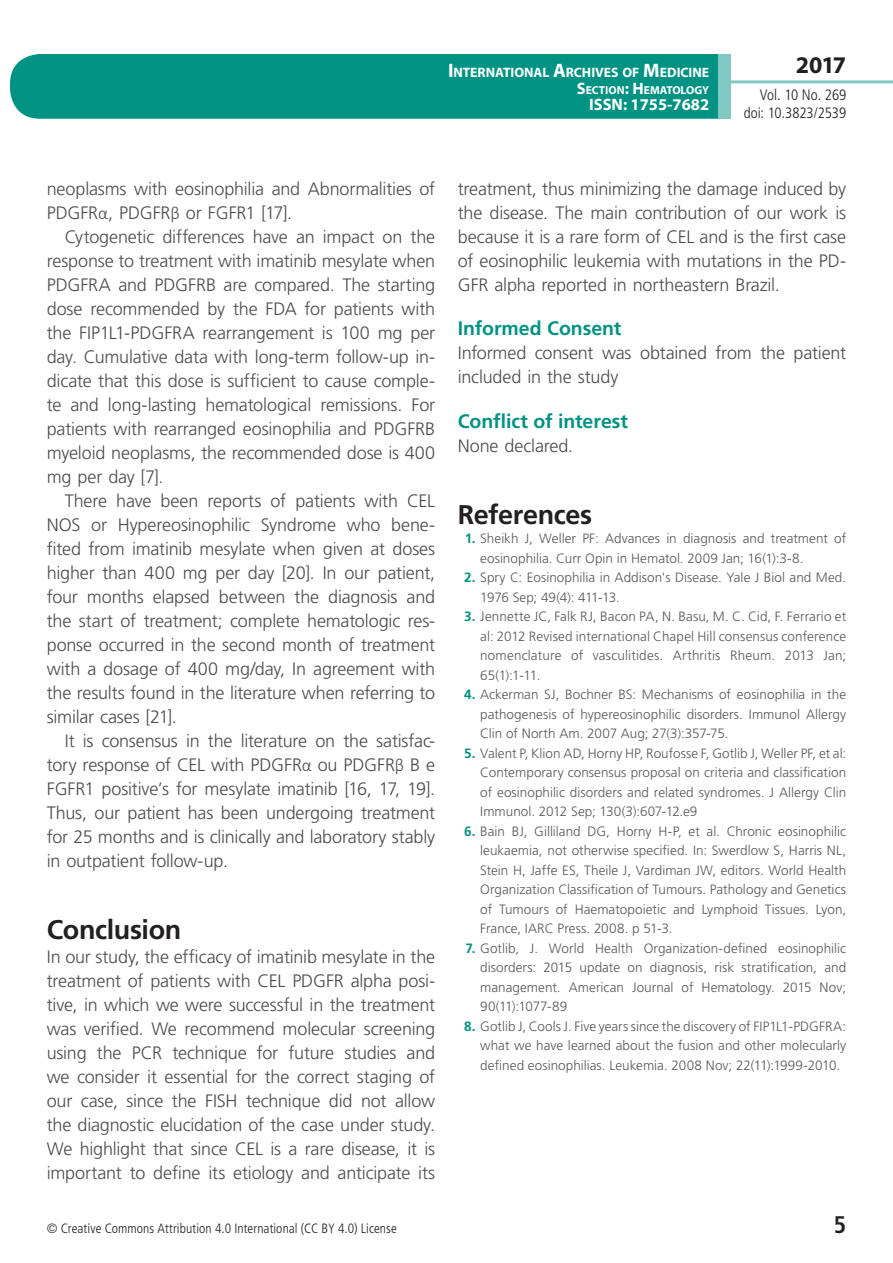
<style>
.page{position:relative;width:893px;height:1263px;background:#fff}
.page>*{position:absolute;margin:0;border:0;box-sizing:border-box;transform-origin:0 0}
.t1{font:700 27px "Frutiger LT Std";letter-spacing:-.015em;color:#231f20}
.t2{font:700 24px "Myriad Pro";color:#231f20}
.t3{font:700 condensed 24px "Frutiger LT Std";color:#231f20}
.t4{font:700 19.5px "Frutiger LT Std";letter-spacing:-.005em;color:#009384}
.t5{font:300 18px/24px "Frutiger LT Std";letter-spacing:-.01em;color:#4b4c4d;text-align:justify}
.t6{font:700 16.5px "Myriad Pro";color:#fff}
.t7{font:300 condensed 15px/18px "Frutiger LT Std";letter-spacing:-.005em;color:#231f20;text-align:right}
.t8{font:700 13.65px "Myriad Pro";letter-spacing:-.005em;color:#fff}
.t9{font:300 13.5px/19.5px "Frutiger LT Std";letter-spacing:.005em;color:#57585a;text-align:justify}
.t10{font:300 condensed 13.5px "Frutiger LT Std";letter-spacing:.005em;color:#231f20}
.t11{font:700 11.55px "Myriad Pro";color:#fff}
.s1{font-size:19.5px}
.s2{font-size:16.5px}
.s3{font-family:"Calibri"}
.s4{font-weight:700;color:#009384}
</style>
<div class="page">
<div style="left:10px;top:54px;width:775px;height:65px;background:#009384;border-radius:30px"></div>
<div style="left:732px;top:0;width:161px;height:157px;background:#fff"></div>
<hr style="left:730px;top:80px;width:163px;height:3px;background:#80c9c2">
<div style="left:718px;top:54px;width:13px;height:65px;background:#80c9c2"></div>
<p class="t8" style="left:448px;top:64px;width:263px"><span class="s1">I</span>NTERNATIONAL <span class="s1">A</span>RCHIVES OF <span class="s1">M</span>EDICINE</p>
<p class="t11" style="left:577px;top:82px;width:134px"><span class="s2">S</span>ECTION<span class="s2">: H</span> EMATOLOGY</p>
<p class="t6" style="left:589px;top:94px;width:122px">ISSN: 1755-7682</p>
<h2 class="t2" style="left:796px;top:49px;width:52px">2017</h2>
<p class="t7" style="left:744px;top:86px;width:104px">Vol. 10 No. 269 doi: 10.3823/2539</p>
<p class="t5" style="left:47px;top:177px;width:390px">neoplasms with eosinophilia and Abnormalities of<br>PDGFR<span class="s3">α</span>, PDGFR<span class="s3">β</span> or FGFR1 [17].</p>
<p class="t5" style="left:47px;top:225px;width:390px;text-indent:18px">Cytogenetic differences have an impact on the response to treatment with imatinib mesylate when PDGFRA and PDGFRB are compared. The starting dose recommended by the FDA for patients with the FIP1L1-PDGFRA rearrangement is 100 mg per day. Cumulative data with long-term follow-up in&shy;dicate that this dose is sufficient to cause comple&shy;te and long-lasting hematological remissions. For patients with rearranged eosinophilia and PDGFRB myeloid neoplasms, the recommended dose is 400 mg per day [7].</p>
<p class="t5" style="left:47px;top:489px;width:390px;text-indent:18px">There have been reports of patients with CEL NOS or Hypereosinophilic Syndrome who bene&shy;fited from imatinib mesylate when given at doses higher than 400 mg per day [20]. In our patient, four months elapsed between the diagnosis and the start of treatment; complete hematologic res&shy;ponse occurred in the second month of treatment with a dosage of 400 mg/day, In agreement with the results found in the literature when referring to similar cases [21].</p>
<p class="t5" style="left:47px;top:729px;width:390px;text-indent:18px">It is consensus in the literature on the satisfac&shy;tory response of CEL with PDGFR<span class="s3">α</span> ou PDGFR<span class="s3">β</span> B e FGFR1 positive’s for mesylate imatinib [16, 17, 19].<br>Thus, our patient has been undergoing treatment for 25 months and is clinically and laboratory stably in outpatient follow-up.</p>
<h1 class="t1" style="left:47px;top:914px;width:136px">Conclusion</h1>
<p class="t5" style="left:47px;top:945px;width:390px">In our study, the efficacy of imatinib mesylate in the treatment of patients with CEL PDGFR alpha posi&shy;tive, in which we were successful in the treatment was verified. We recommend molecular screening using the PCR technique for future studies and we consider it essential for the correct staging of our case, since the FISH technique did not allow the diagnostic elucidation of the case under study.<br>We highlight that since CEL is a rare disease, it is important to define its etiology and anticipate its</p>
<p class="t5" style="left:458px;top:177px;width:390px">treatment, thus minimizing the damage induced by the disease. The main contribution of our work is because it is a rare form of CEL and is the first case of eosinophilic leukemia with mutations in the PD-GFR alpha reported in northeastern Brazil.</p>
<p class="t4" style="left:458px;top:317px;width:165px">Informed Consent</p>
<p class="t5" style="left:458px;top:341px;width:390px">Informed consent was obtained from the patient included in the study</p>
<p class="t4" style="left:458px;top:410px;width:172px">Conflict of interest</p>
<p class="t5" style="left:458px;top:434px;width:117px">None declared.</p>
<h1 class="t1" style="left:458px;top:499px;width:136px">References</h1>
<p class="t9" style="left:480px;top:529px;width:367px;text-indent:-16px"><span class="s4">1.</span> Sheikh J, Weller PF: Advances in diagnosis and treatment of eosinophilia. Curr Opin in Hematol. 2009 Jan; 16(1):3-8.</p>
<p class="t9" style="left:480px;top:568px;width:367px;text-indent:-16px"><span class="s4">2.</span> Spry C: Eosinophilia in Addison's Disease. Yale J Biol and Med.<br>1976 Sep; 49(4): 411-13.</p>
<p class="t9" style="left:480px;top:607px;width:367px;text-indent:-16px"><span class="s4">3.</span> Jennette JC, Falk RJ, Bacon PA, N. Basu, M. C. Cid, F. Ferrario et al: 2012 Revised international Chapel Hill consensus conference nomenclature of vasculitides. Arthritis Rheum. 2013 Jan; 65(1):1-11.</p>
<p class="t9" style="left:480px;top:685px;width:367px;text-indent:-16px"><span class="s4">4.</span> Ackerman SJ, Bochner BS: Mechanisms of eosinophilia in the pathogenesis of hypereosinophilic disorders. Immunol Allergy Clin of North Am. 2007 Aug; 27(3):357-75.</p>
<p class="t9" style="left:480px;top:744px;width:367px;text-indent:-16px"><span class="s4">5.</span> Valent P, Klion AD, Horny HP, Roufosse F, Gotlib J, Weller PF, et al:<br>Contemporary consensus proposal on criteria and classification of eosinophilic disorders and related syndromes. J Allergy Clin Immunol. 2012 Sep; 130(3):607-12.e9</p>
<p class="t9" style="left:480px;top:822px;width:367px;text-indent:-16px"><span class="s4">6.</span> Bain BJ, Gilliland DG, Horny H-P, et al. Chronic eosinophilic leukaemia, not otherwise specified. In: Swerdlow S, Harris NL, Stein H, Jaffe ES, Theile J, Vardiman JW, editors. World Health Organization Classification of Tumours. Pathology and Genetics of Tumours of Haematopoietic and Lymphoid Tissues. Lyon, France, IARC Press. 2008. p 51-3.</p>
<p class="t9" style="left:480px;top:939px;width:367px;text-indent:-15px"><span class="s4">7.</span> Gotlib, J. World Health Organization-defined eosinophilic disorders: 2015 update on diagnosis, risk stratification, and management. American Journal of Hematology. 2015 Nov; 90(11):1077-89</p>
<p class="t9" style="left:480px;top:1017px;width:367px;text-indent:-16px"><span class="s4">8.</span> Gotlib J, Cools J. Five years since the discovery of FIP1L1-PDGFRA: what we have learned about the fusion and other molecularly defined eosinophilias. Leukemia. 2008 Nov; 22(11):1999-2010.</p>
<p class="t10" style="left:47px;top:1220px;width:352px">© Creative Commons Attribution 4.0 International (CC BY 4.0) License</p>
<h2 class="t3" style="left:834px;top:1210px;width:14px">5</h2>
</div>
